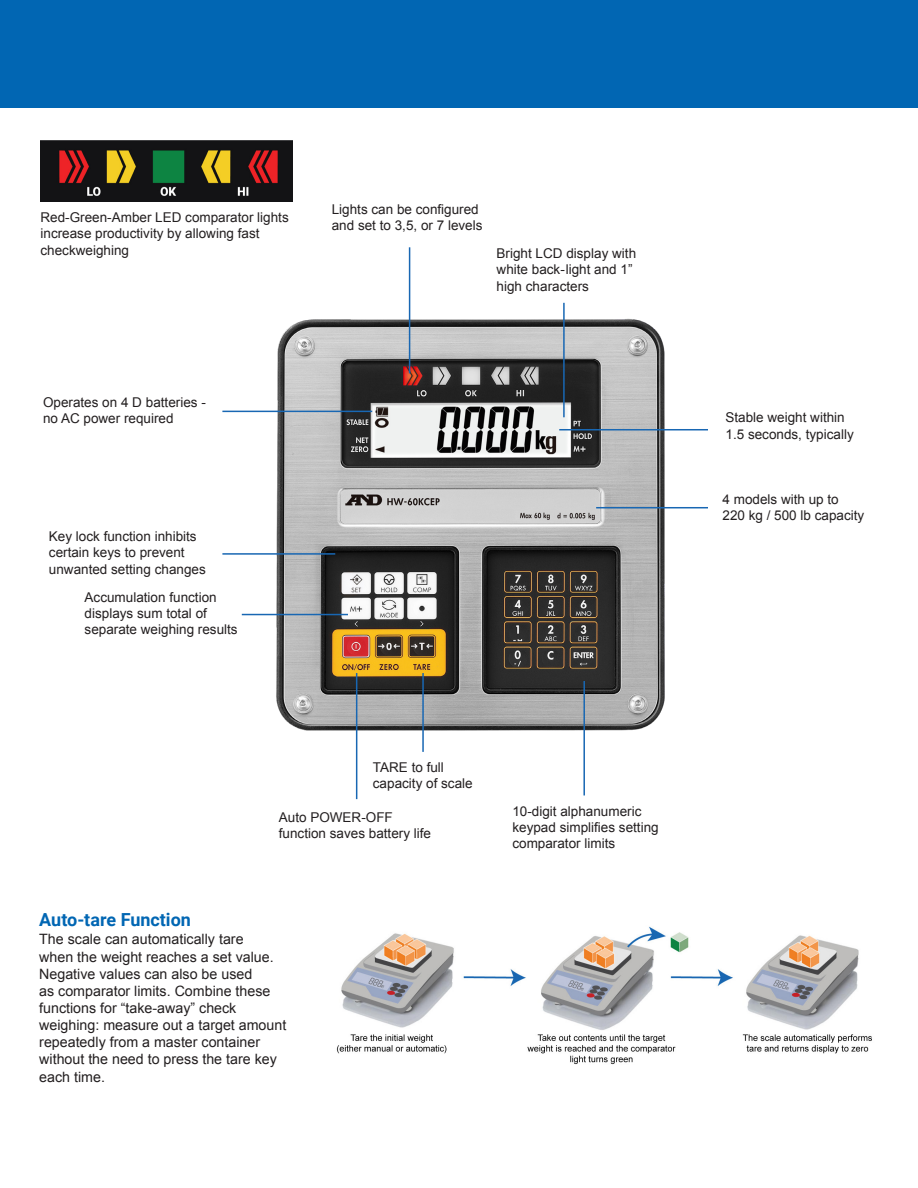
<style>
.page{position:relative;width:918px;height:1188px;background:#fff}
.page>*{position:absolute;margin:0;border:0;box-sizing:border-box;transform-origin:0 0}
.t1{font:700 18px "Roboto";color:#0166b3}
.t2{font:14.25px/17.2px "Arial";color:#231f20}
.t3{font:13.5px/16.2px "Arial";color:#231f20}
</style>
<div class="page">
<div style="left:0;top:0;width:918px;height:108px;background:#0166b3"></div>
<img style="left:266px;top:313px;width:402px;height:425px">
<img style="left:40px;top:141px;width:252px;height:60px">
<hr style="left:563px;top:303px;width:2px;height:114px;background:#1867b3">
<hr style="left:409px;top:247px;width:1px;height:126px;background:#1867b3">
<hr style="left:583px;top:681px;width:2px;height:114px;background:#1867b3">
<hr style="left:422px;top:673px;width:2px;height:79px;background:#1867b3">
<hr style="left:356px;top:673px;width:1px;height:126px;background:#1867b3">
<hr style="left:559px;top:429px;width:149px;height:1px;background:#1867b3">
<hr style="left:596px;top:507px;width:112px;height:1px;background:#1867b3">
<hr style="left:242px;top:614px;width:106px;height:1px;background:#1867b3">
<hr style="left:222px;top:553px;width:113px;height:2px;background:#1867b3">
<hr style="left:222px;top:411px;width:150px;height:1px;background:#1867b3">
<img style="left:336px;top:926px;width:536px;height:139px">
<p class="t3" style="left:40px;top:210px;width:250px">Red-Green-Amber LED comparator lights</p>
<p class="t3" style="left:40px;top:226px;width:221px">increase productivity by allowing fast checkweighing</p>
<p class="t3" style="left:43px;top:394px;width:164px">Operates on 4 D batteries - no AC power required</p>
<p class="t3" style="left:49px;top:529px;width:158px">Key lock function inhibits certain keys to prevent unwanted setting changes</p>
<p class="t3" style="left:85px;top:589px;width:155px">Accumulation function displays sum total of separate weighing results</p>
<p class="t3" style="left:332px;top:201px;width:149px">Lights can be configured</p>
<p class="t3" style="left:332px;top:217px;width:152px">and set to 3,5, or 7 levels</p>
<p class="t3" style="left:497px;top:245px;width:141px">Bright LCD display with white back-light and 1” high characters</p>
<p class="t3" style="left:373px;top:759px;width:73px">TARE to full</p>
<p class="t3" style="left:373px;top:775px;width:101px">capacity of scale</p>
<p class="t3" style="left:279px;top:809px;width:154px">Auto POWER-OFF function saves battery life</p>
<p class="t1" style="left:39px;top:907px;width:153px">Auto-tare Function</p>
<p class="t2" style="left:39px;top:930px;width:249px">The scale can automatically tare<br>when the weight reaches a set value.<br>Negative values can also be used<br>as comparator limits. Combine these functions for “take-away” check weighing: measure out a target amount repeatedly from a master container without the need to press the tare key each time.</p>
<p class="t3" style="left:512px;top:803px;width:148px">10-digit alphanumeric keypad simplifies setting comparator limits</p>
<p class="t3" style="left:726px;top:410px;width:130px">Stable weight within<br>1.5 seconds, typically</p>
<p class="t3" style="left:723px;top:491px;width:143px">4 models with up to<br>220 kg / 500 lb capacity</p>
</div>
